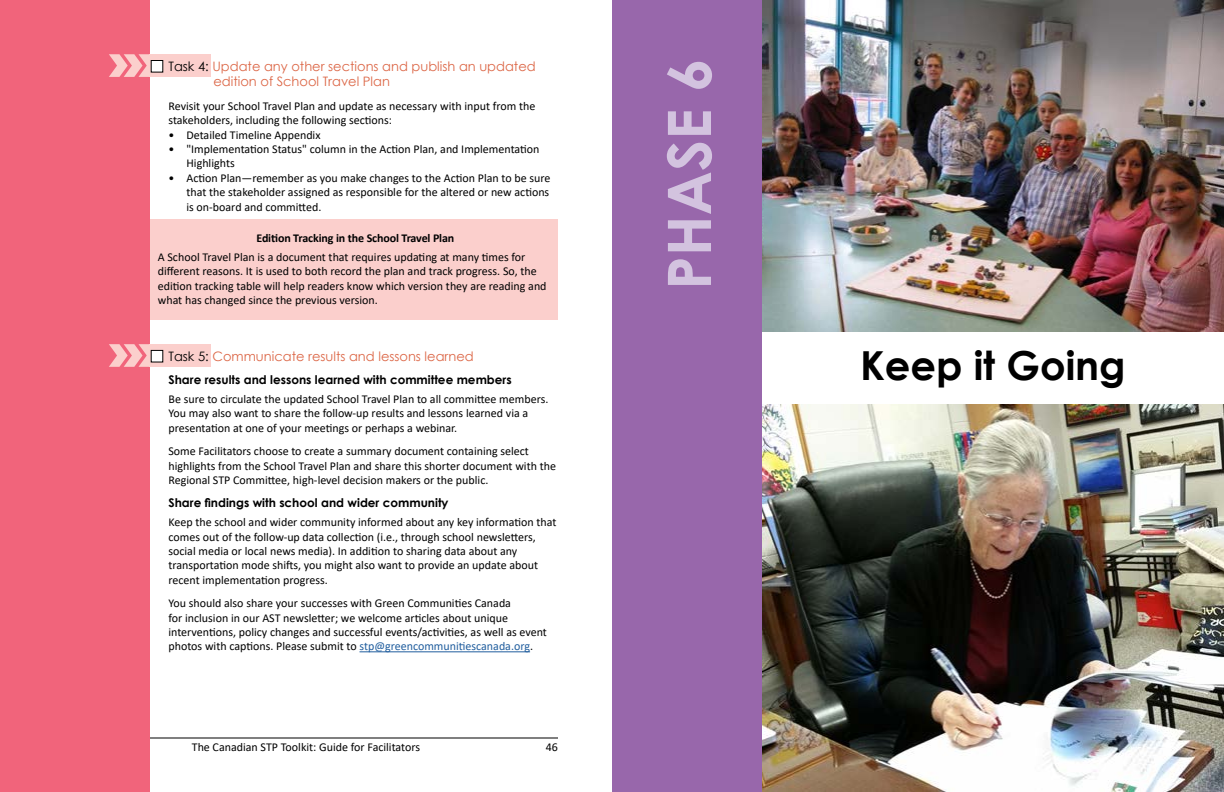
<style>
.page{position:relative;width:1224px;height:792px;background:#fff}
.page>*{position:absolute;margin:0;border:0;box-sizing:border-box;transform-origin:0 0}
.t1{font:700 60px "Century Gothic";color:#d3c3df}
.t2{font:700 40px "Century Gothic";color:#000}
.t3{font:13px/15.6px "Century Gothic";color:#dc6646}
.t4{font:12px/14.4px "Calibri";color:#000}
.t5{font:700 12px "Century Gothic";color:#000}
.t6{font:700 12px "Calibri";letter-spacing:-.01em;color:#000}
.s1{color:#fbcfcc}
.s2{color:#000}
.s3{color:#215e9e}
</style>
<div class="page">
<hr style="left:54px;top:738px;width:504px;height:1px;background:#000">
<img style="left:762px;top:0;width:462px;height:331px">
<div style="left:138px;top:219px;width:420px;height:101px;background:#fbcfcc"></div>
<div style="left:0;top:0;width:150px;height:792px;background:#f1647b"></div>
<div style="left:149px;top:344px;width:61px;height:23px;background:#fbcfcc"></div>
<div style="left:151px;top:350px;width:12px;height:12px;background:#fff"></div>
<div style="left:151px;top:350px;width:12px;height:13px;border:1px solid #000"></div>
<hr style="left:360px;top:651px;width:170px;height:1px;background:#215e9e">
<div style="left:149px;top:54px;width:61px;height:23px;background:#fbcfcc"></div>
<div style="left:151px;top:60px;width:12px;height:12px;background:#fff"></div>
<div style="left:151px;top:60px;width:12px;height:13px;border:1px solid #000"></div>
<img style="left:762px;top:404px;width:462px;height:388px">
<div style="left:612px;top:0;width:150px;height:792px;background:#9867ab"></div>
<p class="t3" style="left:213px;top:58px;width:324px;text-indent:-107px"><span class="s1">✓</span> <span class="s2">Task 4:</span> Update any other sections and publish an updated edition of School Travel Plan</p>
<p class="t4" style="left:168px;top:98px;width:368px">Revisit your School Travel Plan and update as necessary with input from the stakeholders, including the following sections:</p>
<p class="t4" style="left:168px;top:127px;width:154px">• Detailed Timeline Appendix</p>
<p class="t4" style="left:186px;top:141px;width:355px;text-indent:-18px">• "Implementation Status" column in the Action Plan, and Implementation<br>Highlights</p>
<p class="t4" style="left:186px;top:170px;width:366px;text-align:justify;text-indent:-18px">• Action Plan—remember as you make changes to the Action Plan to be sure that the stakeholder assigned as responsible for the altered or new actions is on-board and committed.</p>
<p class="t6" style="left:256px;top:229px;width:199px">Edition Tracking in the School Travel Plan</p>
<p class="t4" style="left:158px;top:249px;width:390px">A School Travel Plan is a document that requires updating at many times for different reasons. It is used to both record the plan and track progress. So, the edition tracking table will help readers know which version they are reading and what has changed since the previous version.</p>
<p class="t3" style="left:106px;top:348px;width:369px"><span class="s1">✓</span> <span class="s2">Task 5:</span> Communicate results and lessons learned</p>
<p class="t5" style="left:168px;top:371px;width:345px">Share results and lessons learned with committee members</p>
<p class="t4" style="left:168px;top:391px;width:381px">Be sure to circulate the updated School Travel Plan to all committee members.<br>You may also want to share the follow-up results and lessons learned via a presentation at one of your meetings or perhaps a webinar.</p>
<p class="t4" style="left:168px;top:444px;width:389px">Some Facilitators choose to create a summary document containing select highlights from the School Travel Plan and share this shorter document with the<br>Regional STP Committee, high-level decision makers or the public.</p>
<p class="t5" style="left:168px;top:494px;width:282px">Share findings with school and wider community</p>
<p class="t4" style="left:168px;top:515px;width:389px">Keep the school and wider community informed about any key information that comes out of the follow-up data collection (i.e., through school newsletters, social media or local news media). In addition to sharing data about any transportation mode shifts, you might also want to provide an update about recent implementation progress.</p>
<p class="t4" style="left:168px;top:596px;width:380px">You should also share your successes with Green Communities Canada<br>for inclusion in our AST newsletter; we welcome articles about unique interventions, policy changes and successful events/activities, as well as event photos with captions. Please submit to <span class="s3">stp@greencommunitiescanada.org</span>.</p>
<p class="t4" style="left:192px;top:740px;width:230px">The Canadian STP Toolkit: Guide for Facilitators</p>
<p class="t4" style="left:546px;top:740px;width:14px">46</p>
<h1 class="t1" style="left:644px;top:290px;width:233px;rotate:-90deg">PHASE 6</h1>
<h2 class="t2" style="left:860px;top:335px;width:267px">Keep it Going</h2>
</div>
